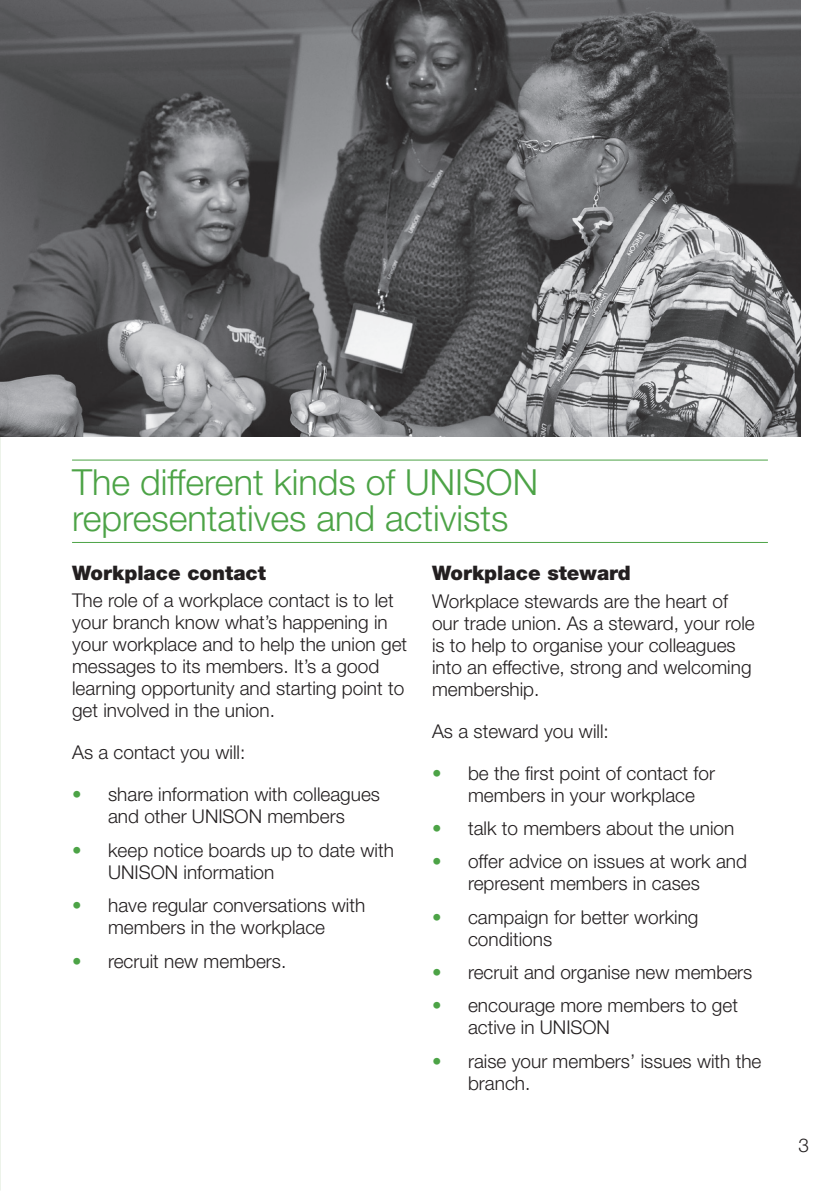
<style>
.page{position:relative;width:840px;height:1191px;background:#fff}
.page>*{position:absolute;margin:0;border:0;box-sizing:border-box;transform-origin:0 0}
.t1{font:300 36px/36px "Helvetica Neue";color:#4ca346}
.t2{font:900 20px "Helvetica Neue";color:#231f20}
.t3{font:300 19px/22px "Helvetica Neue";color:#231f20}
.s1{color:#4ca346}
</style>
<div class="page">
<hr style="left:72px;top:459px;width:695px;height:1px;background:#4ca346">
<hr style="left:72px;top:542px;width:695px;height:1px;background:#4ca346">
<img style="left:0;top:0;width:800px;height:437px">
<h1 class="t1" style="left:72px;top:463px;width:467px">The different kinds of UNISON representatives and activists</h1>
<p class="t2" style="left:72px;top:560px;width:195px">Workplace contact</p>
<p class="t3" style="left:72px;top:589px;width:336px">The role of a workplace contact is to let your branch know what’s happening in your workplace and to help the union get messages to its members. It’s a good learning opportunity and starting point to get involved in the union.</p>
<p class="t3" style="left:72px;top:741px;width:175px">As a contact you will:</p>
<p class="t3" style="left:72px;top:783px;width:309px;text-align:center"><span class="s1">•</span> share information with colleagues and other UNISON members</p>
<p class="t3" style="left:108px;top:838px;width:287px;text-indent:-36px"><span class="s1">•</span> keep notice boards up to date with<br>UNISON information</p>
<p class="t3" style="left:72px;top:894px;width:294px;text-align:center"><span class="s1">•</span> have regular conversations with members in the workplace</p>
<p class="t3" style="left:72px;top:949px;width:216px"><span class="s1">•</span> recruit new members.</p>
<p class="t2" style="left:432px;top:561px;width:200px">Workplace steward</p>
<p class="t3" style="left:432px;top:589px;width:324px">Workplace stewards are the heart of our trade union. As a steward, your role is to help to organise your colleagues into an effective, strong and welcoming membership.</p>
<p class="t3" style="left:432px;top:719px;width:178px">As a steward you will:</p>
<p class="t3" style="left:468px;top:761px;width:248px;text-indent:-36px"><span class="s1">•</span> be the first point of contact for members in your workplace</p>
<p class="t3" style="left:432px;top:817px;width:304px"><span class="s1">•</span> talk to members about the union</p>
<p class="t3" style="left:432px;top:850px;width:316px;text-align:center"><span class="s1">•</span> offer advice on issues at work and represent members in cases</p>
<p class="t3" style="left:468px;top:905px;width:232px;text-indent:-36px"><span class="s1">•</span> campaign for better working conditions</p>
<p class="t3" style="left:432px;top:961px;width:322px"><span class="s1">•</span> recruit and organise new members</p>
<p class="t3" style="left:468px;top:994px;width:271px;text-indent:-36px"><span class="s1">•</span> encourage more members to get active in UNISON</p>
<p class="t3" style="left:468px;top:1049px;width:295px;text-indent:-36px"><span class="s1">•</span> raise your members’ issues with the branch.</p>
<p class="t3" style="left:798px;top:1134px;width:12px">3</p>
</div>
